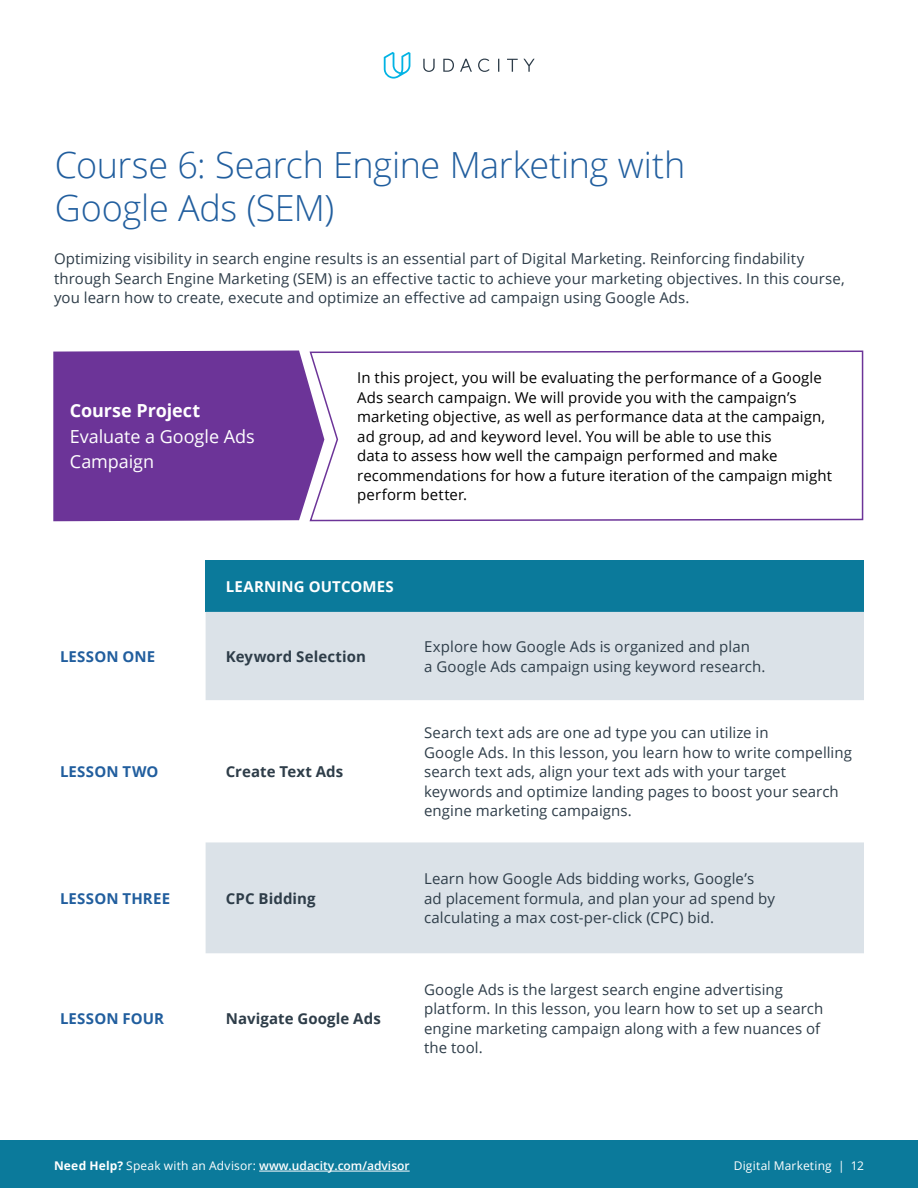
<style>
.page{position:relative;width:918px;height:1188px;background:#fff}
.page>*{position:absolute;margin:0;border:0;box-sizing:border-box;transform-origin:0 0}
.t1{font:300 36px/43.2px "Open Sans";letter-spacing:-.01em;color:#215e9e}
.t2{font:18px/25.5px "Open Sans";letter-spacing:-.005em;color:#fff}
.t3{font:700 18px "Open Sans";letter-spacing:-.005em;color:#fff}
.t4{font:15px/19.5px "Open Sans";letter-spacing:.005em;color:#2e3d49}
.t5{font:15px/19.5px "Open Sans";letter-spacing:.005em;color:#000}
.t6{font:700 15px "Open Sans";letter-spacing:.005em;color:#2e3d49}
.t7{font:700 15px "Open Sans";letter-spacing:.015em;color:#215e9e}
.t8{font:700 15px "Open Sans";letter-spacing:.005em;color:#fff}
.t9{font:600 12px "Open Sans";color:#fff}
.t10{font:12px "Open Sans";letter-spacing:.015em;color:#fff}
.s1{font-weight:700}
.s2{font-weight:400}
</style>
<div class="page">
<div style="left:0;top:1140px;width:918px;height:48px;background:#0b7a9b"></div>
<hr style="left:259px;top:1171px;width:151px;height:1px;background:#fff">
<svg style="left:384px;top:52px;width:26px;height:27px"></svg>
<svg style="left:423px;top:59px;width:112px;height:13px"></svg>
<div style="left:206px;top:560px;width:658px;height:52px;background:#0b7a9b"></div>
<div style="left:206px;top:612px;width:658px;height:88px;background:#dbe2e8"></div>
<div style="left:206px;top:842px;width:658px;height:111px;background:#dbe2e8"></div>
<svg style="left:309px;top:350px;width:555px;height:172px"></svg>
<div style="left:53px;top:351px;width:271px;height:170px;background:#6c3498"></div>
<h1 class="t1" style="left:55px;top:142px;width:632px">Course 6: Search Engine Marketing with<br>Google Ads (SEM)</h1>
<p class="t4" style="left:54px;top:249px;width:792px">Optimizing visibility in search engine results is an essential part of Digital Marketing. Reinforcing findability through Search Engine Marketing (SEM) is an effective tactic to achieve your marketing objectives. In this course, you learn how to create, execute and optimize an effective ad campaign using Google Ads.</p>
<p class="t3" style="left:70px;top:398px;width:132px">Course Project</p>
<p class="t2" style="left:70px;top:423px;width:186px">Evaluate a Google Ads<br>Campaign</p>
<p class="t5" style="left:357px;top:368px;width:476px">In this project, you will be evaluating the performance of a Google Ads search campaign. We will provide you with the campaign’s marketing objective, as well as performance data at the campaign, ad group, ad and keyword level. You will be able to use this<br>data to assess how well the campaign performed and make recommendations for how a future iteration of the campaign might perform better.</p>
<p class="t8" style="left:226px;top:576px;width:169px">LEARNING OUTCOMES</p>
<p class="t7" style="left:60px;top:646px;width:97px">LESSON ONE</p>
<p class="t6" style="left:226px;top:646px;width:142px">Keyword Selection</p>
<p class="t4" style="left:424px;top:636px;width:343px">Explore how Google Ads is organized and plan<br>a Google Ads campaign using keyword research.</p>
<p class="t7" style="left:60px;top:761px;width:100px">LESSON TWO</p>
<p class="t6" style="left:226px;top:761px;width:119px">Create Text Ads</p>
<p class="t7" style="left:60px;top:888px;width:112px">LESSON THREE</p>
<p class="t6" style="left:226px;top:888px;width:91px">CPC Bidding</p>
<p class="t7" style="left:60px;top:1008px;width:106px">LESSON FOUR</p>
<p class="t6" style="left:226px;top:1008px;width:157px">Navigate Google Ads</p>
<p class="t4" style="left:424px;top:722px;width:429px">Search text ads are one ad type you can utilize in<br>Google Ads. In this lesson, you learn how to write compelling search text ads, align your text ads with your target keywords and optimize landing pages to boost your search engine marketing campaigns.</p>
<p class="t4" style="left:424px;top:869px;width:353px">Learn how Google Ads bidding works, Google’s ad placement formula, and plan your ad spend by calculating a max cost-per-click (CPC) bid.</p>
<p class="t4" style="left:424px;top:979px;width:401px">Google Ads is the largest search engine advertising platform. In this lesson, you learn how to set up a search engine marketing campaign along with a few nuances of the tool.</p>
<p class="t9" style="left:54px;top:1158px;width:357px"><span class="s1">Need Help?</span> <span class="s2">Speak with an Advisor:</span> www.udacity.com/advisor</p>
<p class="t10" style="left:734px;top:1158px;width:132px">Digital Marketing | 12</p>
</div>
